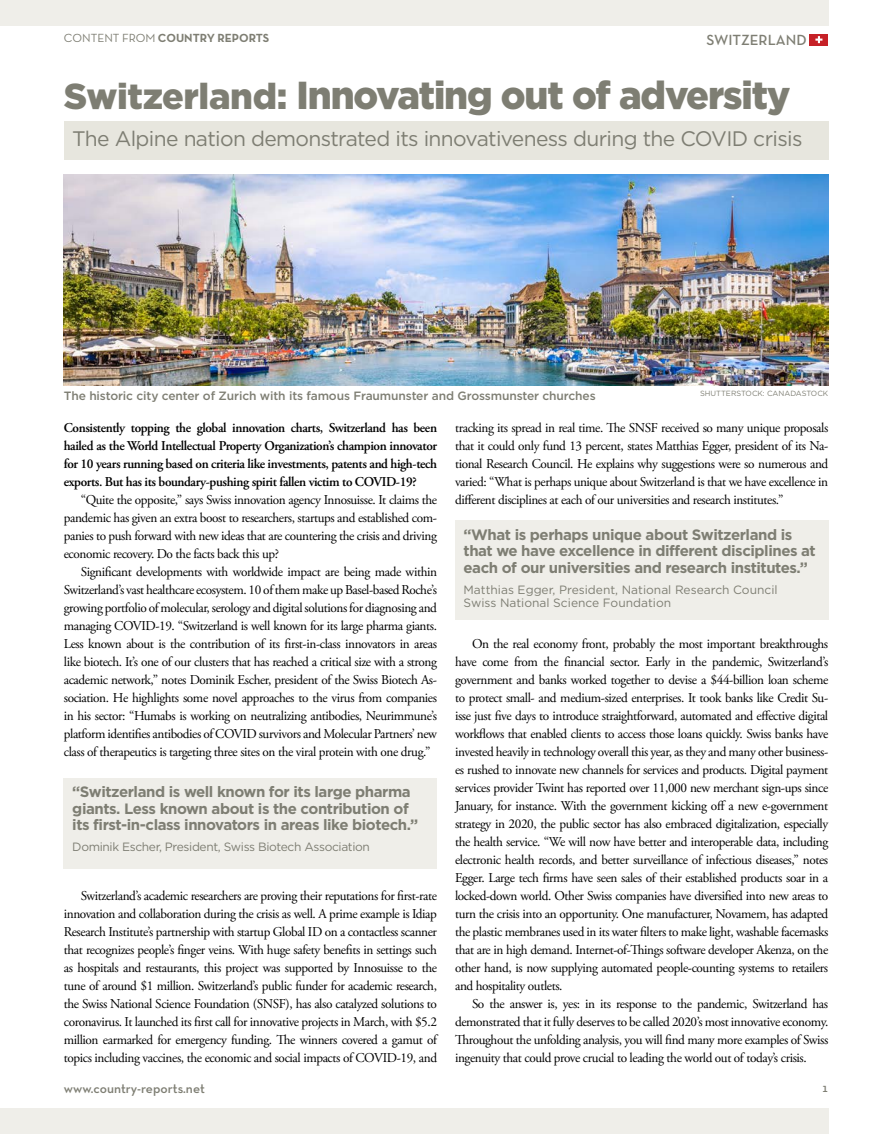
<style>
.page{position:relative;width:878px;height:1134px;background:#fff}
.page>*{position:absolute;margin:0;border:0;box-sizing:border-box;transform-origin:0 0}
.t1{font:900 39px "Gotham";letter-spacing:-.03em;color:#7e7e73}
.t2{font:21px "Gotham";letter-spacing:-.03em;color:#7e7e73}
.t3{font:700 15px/16.5px "Gotham";letter-spacing:-.03em;color:#7e7e73}
.t4{font:600 15px "Neutra Text TF";color:#7e7e73}
.t5{font:13.5px/18px "Adobe Garamond Pro";letter-spacing:-.03em;color:#000;text-align:justify}
.t6{font:600 13.5px/18px "Adobe Garamond Pro";letter-spacing:-.03em;color:#000;text-align:justify}
.t7{font:600 13.5px "Neutra Text TF";color:#7e7e73}
.t8{font:12px/13.5px "Gotham";color:#7e7e73}
.t9{font:500 12px "Gotham";letter-spacing:-.01em;color:#7e7e73}
.t10{font:12px "Gotham";letter-spacing:-.03em;color:#7e7e73}
.t11{font:700 12px "Neutra Text TF";color:#7e7e73}
.t12{font:600 12px "Neutra Text TF";color:#7e7e73}
.t13{font:7.5px "Gotham";color:#7e7e73}
.s1{font-weight:400}
.s2{font-size:36px}
</style>
<div class="page">
<div style="left:0;top:0;width:828px;height:26px;background:#efeee9"></div>
<div style="left:809px;top:34px;width:19px;height:11px;background:#c62127"></div>
<svg style="left:815px;top:36px;width:7px;height:7px"></svg>
<div style="left:0;top:1108px;width:828px;height:26px;background:#efeee9"></div>
<div style="left:64px;top:122px;width:764px;height:38px;background:#e7e6de"></div>
<img style="left:64px;top:175px;width:764px;height:211px">
<div style="left:64px;top:778px;width:373px;height:90px;background:#efeee9"></div>
<div style="left:455px;top:520px;width:373px;height:100px;background:#efeee9"></div>
<p class="t11" style="left:64px;top:31px;width:207px"><span class="s1">CONTENT FROM</span> COUNTRY REPORTS</p>
<p class="t4" style="left:706px;top:31px;width:101px">SWITZERLAND</p>
<h1 class="t1" style="left:64px;top:72px;width:728px"><span class="s2">Switzerland:</span> Innovating out of adversity</h1>
<h2 class="t2" style="left:72px;top:127px;width:731px">The Alpine nation demonstrated its innovativeness during the COVID crisis</h2>
<p class="t9" style="left:64px;top:389px;width:533px">The historic city center of Zurich with its famous Fraumunster and Grossmunster churches</p>
<p class="t13" style="left:700px;top:390px;width:130px">SHUTTERSTOCK: CANADASTOCK</p>
<p class="t6" style="left:64px;top:419px;width:375px">Consistently topping the global innovation charts, Switzerland has been hailed as the World Intellectual Property Organization’s champion innovator for 10 years running based on criteria like investments, patents and high-tech exports. But has its boundary-pushing spirit fallen victim to COVID-19?</p>
<p class="t5" style="left:64px;top:491px;width:375px;text-indent:17px">“Quite the opposite,” says Swiss innovation agency Innosuisse. It claims the pandemic has given an extra boost to researchers, startups and established com&shy;panies to push forward with new ideas that are countering the crisis and driving economic recovery. Do the facts back this up?</p>
<p class="t5" style="left:64px;top:563px;width:375px;text-indent:17px">Significant developments with worldwide impact are being made within Switzerland’s vast healthcare ecosystem. 10 of them make up Basel-based Roche’s growing portfolio of molecular, serology and digital solutions for diagnosing and managing COVID-19. “Switzerland is well known for its large pharma giants.<br>Less known about is the contribution of its first-in-class innovators in areas like biotech. It’s one of our clusters that has reached a critical size with a strong academic network,” notes Dominik Escher, president of the Swiss Biotech As&shy;sociation. He highlights some novel approaches to the virus from companies in his sector: “Humabs is working on neutralizing antibodies, Neurimmune’s platform identifies antibodies of COVID survivors and Molecular Partners’ new class of therapeutics is targeting three sites on the viral protein with one drug.”</p>
<p class="t3" style="left:72px;top:784px;width:347px">“Switzerland is well known for its large pharma giants. Less known about is the contribution of its first-in-class innovators in areas like biotech.”</p>
<p class="t10" style="left:72px;top:841px;width:299px">Dominik Escher, President, Swiss Biotech Association</p>
<p class="t5" style="left:64px;top:887px;width:375px;text-indent:17px">Switzerland’s academic researchers are proving their reputations for first-rate innovation and collaboration during the crisis as well. A prime example is Idiap Research Institute’s partnership with startup Global ID on a contactless scanner that recognizes people’s finger veins. With huge safety benefits in settings such as hospitals and restaurants, this project was supported by Innosuisse to the tune of around $1 million. Switzerland’s public funder for academic research, the Swiss National Science Foundation (SNSF), has also catalyzed solutions to coronavirus. It launched its first call for innovative projects in March, with $5.2 million earmarked for emergency funding. The winners covered a gamut of topics including vaccines, the economic and social impacts of COVID-19, and</p>
<p class="t5" style="left:455px;top:419px;width:375px">tracking its spread in real time. The SNSF received so many unique proposals that it could only fund 13 percent, states Matthias Egger, president of its Na&shy;tional Research Council. He explains why suggestions were so numerous and varied: “What is perhaps unique about Switzerland is that we have excellence in different disciplines at each of our universities and research institutes.”</p>
<p class="t3" style="left:463px;top:526px;width:354px">“What is perhaps unique about Switzerland is that we have excellence in different disciplines at each of our universities and research institutes.”</p>
<p class="t8" style="left:463px;top:583px;width:315px">Matthias Egger, President, National Research Council<br>Swiss National Science Foundation</p>
<p class="t5" style="left:455px;top:635px;width:375px;text-indent:17px">On the real economy front, probably the most important breakthroughs have come from the financial sector. Early in the pandemic, Switzerland’s government and banks worked together to devise a $44-billion loan scheme to protect small- and medium-sized enterprises. It took banks like Credit Su&shy;isse just five days to introduce straightforward, automated and effective digital workflows that enabled clients to access those loans quickly. Swiss banks have invested heavily in technology overall this year, as they and many other business&shy;es rushed to innovate new channels for services and products. Digital payment services provider Twint has reported over 11,000 new merchant sign-ups since January, for instance. With the government kicking off a new e-government strategy in 2020, the public sector has also embraced digitalization, especially the health service. “We will now have better and interoperable data, including electronic health records, and better surveillance of infectious diseases,” notes Egger. Large tech firms have seen sales of their established products soar in a locked-down world. Other Swiss companies have diversified into new areas to turn the crisis into an opportunity. One manufacturer, Novamem, has adapted the plastic membranes used in its water filters to make light, washable facemasks that are in high demand. Internet-of-Things software developer Akenza, on the other hand, is now supplying automated people-counting systems to retailers and hospitality outlets.</p>
<p class="t5" style="left:455px;top:995px;width:375px;text-indent:17px">So the answer is, yes: in its response to the pandemic, Switzerland has demonstrated that it fully deserves to be called 2020’s most innovative economy.<br>Throughout the unfolding analysis, you will find many more examples of Swiss ingenuity that could prove crucial to leading the world out of today’s crisis.</p>
<p class="t7" style="left:64px;top:1080px;width:143px">www.country-reports.net</p>
<p class="t12" style="left:822px;top:1080px;width:8px">1</p>
</div>
